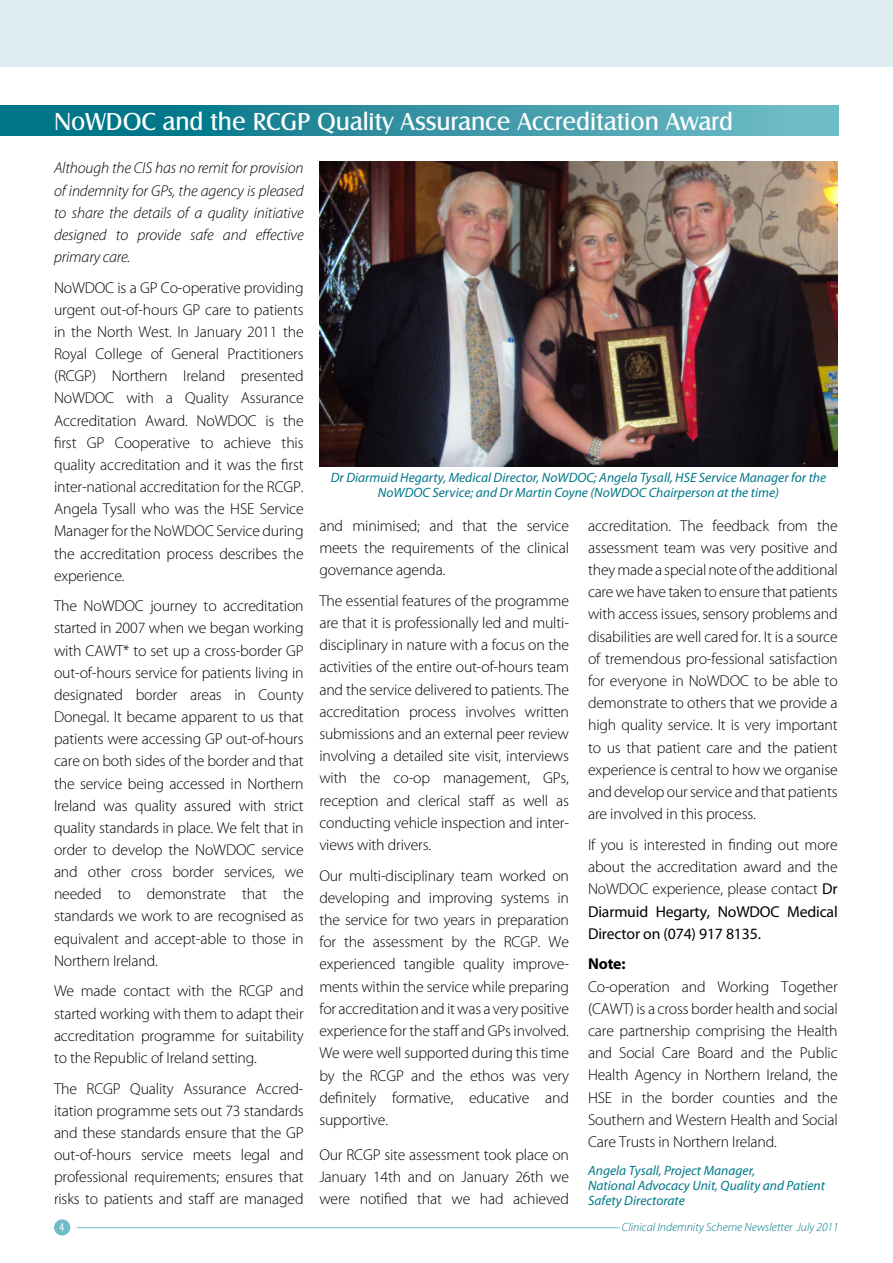
<style>
.page{position:relative;width:893px;height:1263px;background:#fff}
.page>*{position:absolute;margin:0;border:0;box-sizing:border-box;transform-origin:0 0}
.t1{font:25.5px "Castle T";color:#fff}
.t2{font:300 15.75px/22.2px "Myriad Pro";letter-spacing:-.01em;color:#000;text-align:justify}
.t3{font:italic 300 15.75px/22.2px "Myriad Pro";letter-spacing:-.01em;color:#000;text-align:justify}
.t4{font:700 15.75px "Myriad Pro";color:#000}
.t5{font:italic 13.5px/15px "Myriad Pro";color:#007789}
.t6{font:italic 300 12px "Myriad Pro";color:#007789}
.t7{font:condensed 12px "Myriad Pro";color:#fff}
.s1{font-weight:400}
</style>
<div class="page">
<div style="left:0;top:0;width:893px;height:67px;background:#deeef0"></div>
<svg style="left:0;top:105px;width:838px;height:30px;background:#3293a3"></svg>
<div style="left:54px;top:1219px;width:16px;height:16px;background:#6dbcc8;border-radius:50%"></div>
<hr style="left:77px;top:1227px;width:543px;height:1px;background:#6dbcc8">
<img style="left:319px;top:162px;width:519px;height:305px">
<h1 class="t1" style="left:54px;top:112px;width:681px">NoWDOC and the RCGP Quality Assurance Accreditation Award</h1>
<p class="t3" style="left:54px;top:158px;width:251px">Although the CIS has no remit for provision of indemnity for GPs, the agency is pleased to share the details of a quality initiative designed to provide safe and effective primary care.</p>
<p class="t2" style="left:54px;top:277px;width:251px">NoWDOC is a GP Co-operative providing urgent out-of-hours GP care to patients in the North West. In January 2011 the Royal College of General Practitioners (RCGP) Northern Ireland presented NoWDOC with a Quality Assurance Accreditation Award. NoWDOC is the first GP Cooperative to achieve this quality accreditation and it was the first inter-national accreditation for the RCGP.<br>Angela Tysall who was the HSE Service Manager for the NoWDOC Service during the accreditation process describes the experience.</p>
<p class="t2" style="left:54px;top:596px;width:251px">The NoWDOC journey to accreditation started in 2007 when we began working with CAWT* to set up a cross-border GP out-of-hours service for patients living in designated border areas in County Donegal. It became apparent to us that patients were accessing GP out-of-hours care on both sides of the border and that the service being accessed in Northern Ireland was quality assured with strict quality standards in place. We felt that in order to develop the NoWDOC service and other cross border services, we needed to demonstrate that the standards we work to are recognised as equivalent and accept-able to those in Northern Ireland.</p>
<p class="t2" style="left:54px;top:981px;width:251px">We made contact with the RCGP and started working with them to adapt their accreditation programme for suitability to the Republic of Ireland setting.</p>
<p class="t2" style="left:54px;top:1078px;width:251px">The RCGP Quality Assurance Accred&shy;itation programme sets out 73 standards and these standards ensure that the GP out-of-hours service meets legal and professional requirements; ensures that risks to patients and staff are managed</p>
<p class="t5" style="left:331px;top:471px;width:497px;text-align:center">Dr Diarmuid Hegarty, Medical Director, NoWDOC; Angela Tysall, HSE Service Manager for the<br>NoWDOC Service; and Dr Martin Coyne (NoWDOC Chairperson at the time)</p>
<p class="t2" style="left:588px;top:515px;width:251px">accreditation. The feedback from the assessment team was very positive and they made a special note of the additional care we have taken to ensure that patients with access issues, sensory problems and disabilities are well cared for. It is a source of tremendous pro-fessional satisfaction for everyone in NoWDOC to be able to demonstrate to others that we provide a high quality service. It is very important to us that patient care and the patient experience is central to how we organise and develop our service and that patients are involved in this process.</p>
<p class="t2" style="left:588px;top:835px;width:251px">If you is interested in finding out more about the accreditation award and the NoWDOC experience, please contact <span class="s1">Dr Diarmuid Hegarty, NoWDOC Medical Director on (074) 917 8135.</span></p>
<p class="t4" style="left:588px;top:958px;width:39px">Note:</p>
<p class="t2" style="left:588px;top:976px;width:251px">Co-operation and Working Together (CAWT) is a cross border health and social care partnership comprising the Health and Social Care Board and the Public Health Agency in Northern Ireland, the HSE in the border counties and the Southern and Western Health and Social Care Trusts in Northern Ireland.</p>
<p class="t5" style="left:588px;top:1163px;width:238px">Angela Tysall, Project Manager,<br>National Advocacy Unit, Quality and Patient<br>Safety Directorate</p>
<p class="t2" style="left:319px;top:515px;width:251px">and minimised; and that the service meets the requirements of the clinical governance agenda.</p>
<p class="t2" style="left:319px;top:591px;width:251px">The essential features of the programme are that it is professionally led and multi&shy;disciplinary in nature with a focus on the activities of the entire out-of-hours team and the service delivered to patients. The accreditation process involves written submissions and an external peer review involving a detailed site visit, interviews with the co-op management, GPs, reception and clerical staff as well as conducting vehicle inspection and inter&shy;views with drivers.</p>
<p class="t2" style="left:319px;top:865px;width:251px">Our multi-disciplinary team worked on developing and improving systems in the service for two years in preparation for the assessment by the RCGP. We experienced tangible quality improve&shy;ments within the service while preparing for accreditation and it was a very positive experience for the staff and GPs involved.<br>We were well supported during this time by the RCGP and the ethos was very definitely formative, educative and supportive.</p>
<p class="t2" style="left:319px;top:1145px;width:251px">Our RCGP site assessment took place on January 14th and on January 26th we were notified that we had achieved</p>
<p class="t7" style="left:59px;top:1223px;width:6px">4</p>
<p class="t6" style="left:622px;top:1222px;width:218px">Clinical Indemnity Scheme Newsletter July 2011</p>
</div>
